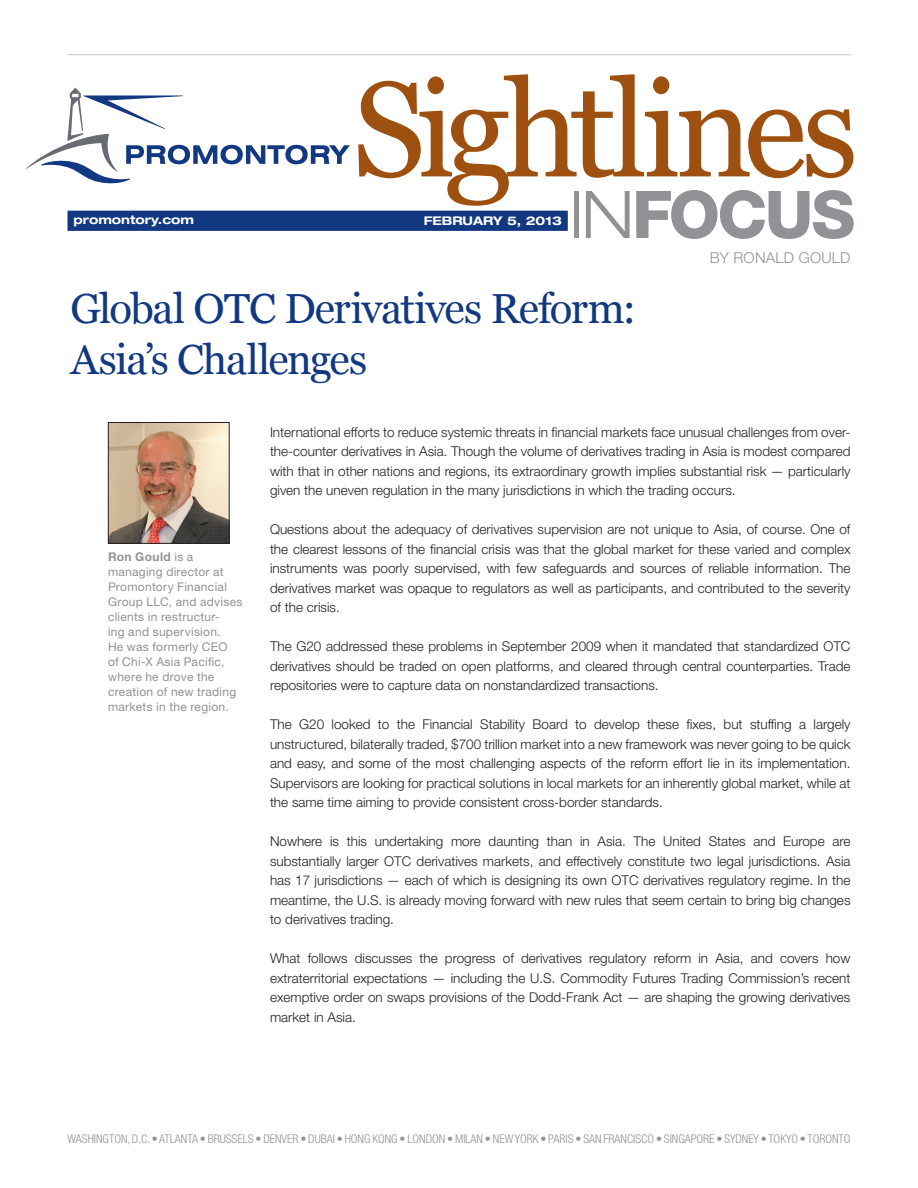
<style>
.page{position:relative;width:918px;height:1188px;background:#fff}
.page>*{position:absolute;margin:0;border:0;box-sizing:border-box;transform-origin:0 0}
.t1{font:800 65.85px "Helvetica Neue LT Std";letter-spacing:-.04em;color:#919295}
._1_head{font:42px/51px "Georgia";letter-spacing:-.03em;color:#113880}
.author_top{font:300 15px "Helvetica Neue LT Std";letter-spacing:.015em;color:#919295}
._2_text{font:300 13.5px/19.5px "Helvetica Neue LT Std";color:#231f20;text-align:justify}
.photo_name{font:12px/15px "Helvetica Neue LT Std";letter-spacing:.02em;color:#919295}
.cities{font:300 condensed 12px "Helvetica Neue LT Std";color:#919295}
.t2{font:700 expanded 12px "Helvetica Neue LT Std";color:#fff}
.s1{font-weight:300;font-stretch:expanded}
.s2{font-weight:700}
</style>
<div class="page">
<hr style="left:68px;top:54px;width:782px;height:1px;background:#c6c6c8">
<svg style="left:26px;top:88px;width:324px;height:96px"></svg>
<svg style="left:358px;top:74px;width:495px;height:132px"></svg>
<div style="left:68px;top:211px;width:500px;height:20px;background:#113880"></div>
<img style="left:110px;top:424px;width:118px;height:118px">
<div style="left:108px;top:422px;width:122px;height:122px;border:1px solid #231f20"></div>
<p class="t2" style="left:74px;top:212px;width:122px">promontory.com</p>
<p class="t2" style="left:424px;top:213px;width:140px">FEBRUARY 5, 2013</p>
<h1 class="t1" style="left:569px;top:175px;width:288px"><span class="s1">IN</span>FOCUS</h1>
<p class="author_top" style="left:710px;top:249px;width:142px">BY RONALD GOULD</p>
<p class="_1_head" style="left:70px;top:284px;width:567px">Global OTC Derivatives Reform:<br>Asia’s Challenges</p>
<p class="photo_name" style="left:108px;top:549px;width:136px"><span class="s2">Ron Gould</span> is a managing director at<br>Promontory Financial<br>Group LLC, and advises clients in restructur-<br>ing and supervision.<br>He was formerly CEO<br>of Chi-X Asia Pacific, where he drove the creation of new trading markets in the region.</p>
<p class="_2_text" style="left:270px;top:422px;width:582px">International efforts to reduce systemic threats in financial markets face unusual challenges from over&shy;the-counter derivatives in Asia. Though the volume of derivatives trading in Asia is modest compared with that in other nations and regions, its extraordinary growth implies substantial risk — particularly given the uneven regulation in the many jurisdictions in which the trading occurs.</p>
<p class="_2_text" style="left:270px;top:519px;width:582px">Questions about the adequacy of derivatives supervision are not unique to Asia, of course. One of the clearest lessons of the financial crisis was that the global market for these varied and complex instruments was poorly supervised, with few safeguards and sources of reliable information. The derivatives market was opaque to regulators as well as participants, and contributed to the severity of the crisis.</p>
<p class="_2_text" style="left:270px;top:636px;width:582px">The G20 addressed these problems in September 2009 when it mandated that standardized OTC derivatives should be traded on open platforms, and cleared through central counterparties. Trade repositories were to capture data on nonstandardized transactions.</p>
<p class="_2_text" style="left:270px;top:714px;width:582px">The G20 looked to the Financial Stability Board to develop these fixes, but stuffing a largely unstructured, bilaterally traded, $700 trillion market into a new framework was never going to be quick and easy, and some of the most challenging aspects of the reform effort lie in its implementation.<br>Supervisors are looking for practical solutions in local markets for an inherently global market, while at the same time aiming to provide consistent cross-border standards.</p>
<p class="_2_text" style="left:270px;top:831px;width:582px">Nowhere is this undertaking more daunting than in Asia. The United States and Europe are substantially larger OTC derivatives markets, and effectively constitute two legal jurisdictions. Asia has 17 jurisdictions — each of which is designing its own OTC derivatives regulatory regime. In the meantime, the U.S. is already moving forward with new rules that seem certain to bring big changes to derivatives trading.</p>
<p class="_2_text" style="left:270px;top:948px;width:582px">What follows discusses the progress of derivatives regulatory reform in Asia, and covers how extraterritorial expectations — including the U.S. Commodity Futures Trading Commission’s recent exemptive order on swaps provisions of the Dodd-Frank Act — are shaping the growing derivatives market in Asia.</p>
<p class="cities" style="left:68px;top:1131px;width:785px">WASHINGTON, D.C. • ATLANTA • BRUSSELS • DENVER • DUBAI • HONG KONG • LONDON • MILAN • NEW YORK • PARIS • SAN FRANCISCO • SINGAPORE • SYDNEY • TOKYO • TORONTO</p>
</div>
